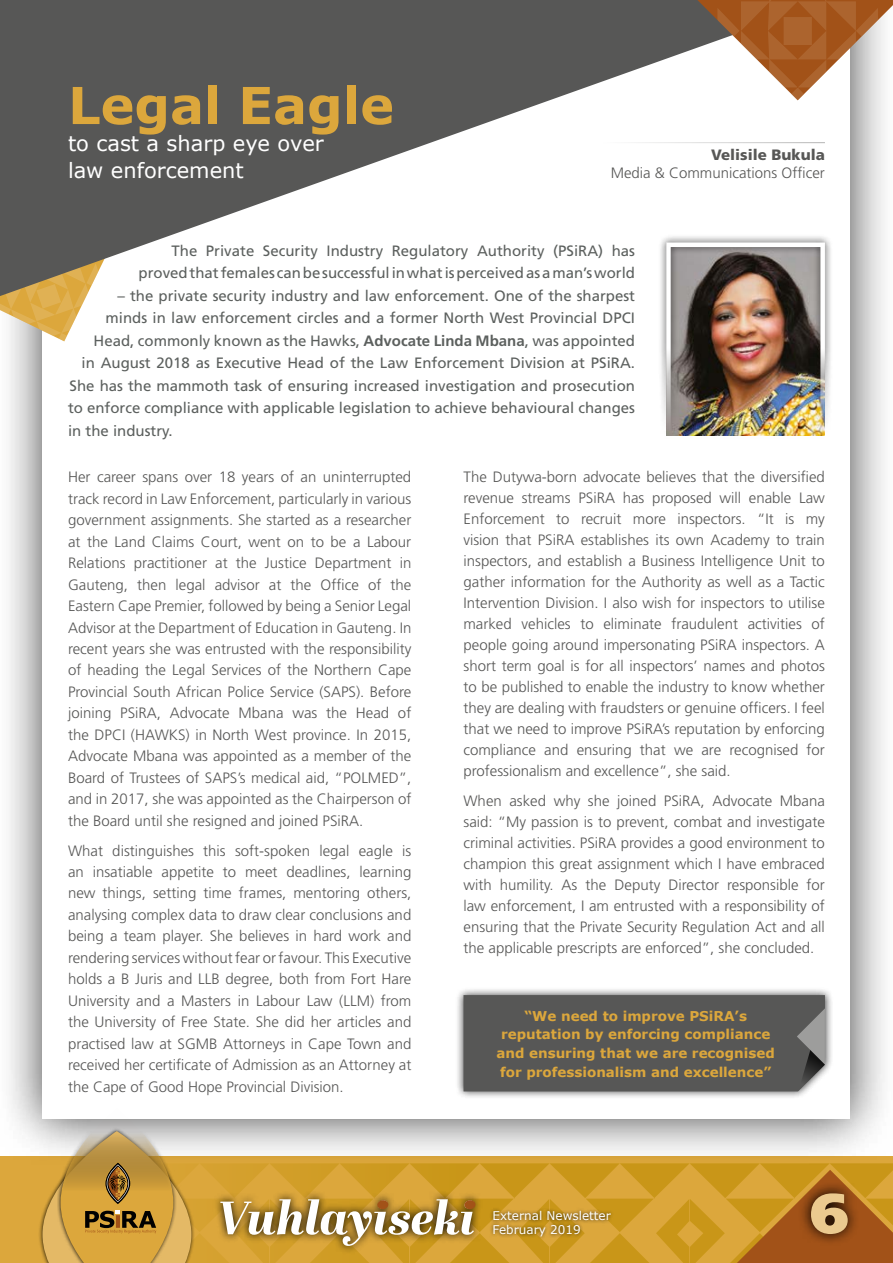
<style>
.page{position:relative;width:893px;height:1263px;background:#fff}
.page>*{position:absolute;margin:0;border:0;box-sizing:border-box;transform-origin:0 0}
.t1{font:900 56.25px "Frutiger";color:#ebca8f}
.t2{font:700 51px "Verdana";color:#dca73c}
.t3{font:21px/27px "Verdana";color:#fff}
.t4{font:300 15px/21.5px "Frutiger";color:#575756;text-align:justify}
.t5{font:15px/22.5px "Frutiger";color:#5c605e;text-align:right}
.t6{font:900 15px "Frutiger";color:#575756}
.t7{font:700 13.5px/18.8px "Verdana";color:#dca73c;text-align:center}
.t8{font:12px/13.5px "Verdana";color:#fff}
.s1{font-weight:700}
</style>
<div class="page">
<svg style="left:0;top:1166px;width:893px;height:97px;background:#d4a02e"></svg>
<div style="left:0;top:0;width:893px;height:1166px;background:#000;opacity:.75"></div>
<div style="left:43px;top:0;width:807px;height:1118px;background:#fff"></div>
<svg style="left:660px;top:1170px;width:233px;height:93px;background:#c68b25"></svg>
<svg style="left:798px;top:1180px;width:63px;height:66px;background:#7e4513"></svg>
<div style="left:38px;top:1127px;width:158px;height:136px;background:#000;opacity:.75"></div>
<svg style="left:43px;top:1118px;width:148px;height:145px;background:#c7a35d"></svg>
<div style="left:490px;top:1207px;width:125px;height:33px;background:#000;opacity:.75"></div>
<svg style="left:212px;top:1190px;width:270px;height:64px;background:#d29f31"></svg>
<svg style="left:220px;top:1199px;width:254px;height:47px"></svg>
<div style="left:377px;top:1200px;width:12px;height:9px;background:#a25218;border-radius:50%"></div>
<div style="left:464px;top:1200px;width:12px;height:9px;background:#a25218;border-radius:50%"></div>
<svg style="left:0;top:296px;width:87px;height:45px"></svg>
<svg style="left:0;top:0;width:825px;height:296px;fill:#575756"></svg>
<div style="left:658px;top:234px;width:175px;height:205px;background:#000;opacity:.75"></div>
<div style="left:666px;top:243px;width:159px;height:193px;border:4px solid #fff"></div>
<svg style="left:697px;top:0;width:196px;height:100px"></svg>
<hr style="left:600px;top:142px;width:225px;height:1px;background:#fff">
<div style="left:455px;top:987px;width:378px;height:113px;background:#000;opacity:.75"></div>
<div style="left:463px;top:995px;width:362px;height:96px;background:#575756"></div>
<h2 class="t2" style="left:68px;top:72px;width:327px">Legal Eagle</h2>
<h3 class="t3" style="left:68px;top:130px;width:257px">to cast a sharp eye over law enforcement</h3>
<p class="t6" style="left:711px;top:146px;width:115px">Velisile Bukula</p>
<p class="t4" style="left:611px;top:162px;width:216px">Media &amp; Communications Officer</p>
<p class="t5" style="left:139px;top:239px;width:498px">The Private Security Industry Regulatory Authority (PSiRA) has proved that females can be successful in what is perceived as a man’s world</p>
<p class="t5" style="left:118px;top:284px;width:519px">– the private security industry and law enforcement. One of the sharpest</p>
<p class="t5" style="left:106px;top:306px;width:531px">minds in law enforcement circles and a former North West Provincial DPCI</p>
<p class="t5" style="left:94px;top:329px;width:543px">Head, commonly known as the Hawks, <span class="s1">Advocate Linda Mbana</span>, was appointed</p>
<p class="t5" style="left:82px;top:351px;width:555px">in August 2018 as Executive Head of the Law Enforcement Division at PSiRA.</p>
<p class="t5" style="left:70px;top:374px;width:567px">She has the mammoth task of ensuring increased investigation and prosecution</p>
<p class="t5" style="left:68px;top:396px;width:568px">to enforce compliance with applicable legislation to achieve behavioural changes</p>
<p class="t5" style="left:68px;top:419px;width:106px">in the industry.</p>
<p class="t4" style="left:68px;top:466px;width:345px">Her career spans over 18 years of an uninterrupted track record in Law Enforcement, particularly in various government assignments. She started as a researcher at the Land Claims Court, went on to be a Labour Relations practitioner at the Justice Department in Gauteng, then legal advisor at the Office of the Eastern Cape Premier, followed by being a Senior Legal Advisor at the Department of Education in Gauteng. In recent years she was entrusted with the responsibility of heading the Legal Services of the Northern Cape Provincial South African Police Service (SAPS). Before joining PSiRA, Advocate Mbana was the Head of the DPCI (HAWKS) in North West province. In 2015, Advocate Mbana was appointed as a member of the Board of Trustees of SAPS’s medical aid, “POLMED”, and in 2017, she was appointed as the Chairperson of the Board until she resigned and joined PSiRA.</p>
<p class="t4" style="left:68px;top:840px;width:345px">What distinguishes this soft-spoken legal eagle is an insatiable appetite to meet deadlines, learning new things, setting time frames, mentoring others, analysing complex data to draw clear conclusions and being a team player. She believes in hard work and rendering services without fear or favour. This Executive holds a B Juris and LLB degree, both from Fort Hare University and a Masters in Labour Law (LLM) from the University of Free State. She did her articles and practised law at SGMB Attorneys in Cape Town and received her certificate of Admission as an Attorney at the Cape of Good Hope Provincial Division.</p>
<p class="t4" style="left:463px;top:467px;width:363px;line-height:21px">The Dutywa-born advocate believes that the diversified revenue streams PSiRA has proposed will enable Law Enforcement to recruit more inspectors. “It is my vision that PSiRA establishes its own Academy to train inspectors, and establish a Business Intelligence Unit to gather information for the Authority as well as a Tactic Intervention Division. I also wish for inspectors to utilise marked vehicles to eliminate fraudulent activities of people going around impersonating PSiRA inspectors. A short term goal is for all inspectors’ names and photos to be published to enable the industry to know whether they are dealing with fraudsters or genuine officers. I feel that we need to improve PSiRA’s reputation by enforcing compliance and ensuring that we are recognised for professionalism and excellence”, she said.</p>
<p class="t4" style="left:463px;top:790px;width:363px;line-height:21px">When asked why she joined PSiRA, Advocate Mbana said: “My passion is to prevent, combat and investigate criminal activities. PSiRA provides a good environment to champion this great assignment which I have embraced with humility. As the Deputy Director responsible for law enforcement, I am entrusted with a responsibility of ensuring that the Private Security Regulation Act and all the applicable prescripts are enforced”, she concluded.</p>
<p class="t7" style="left:496px;top:1006px;width:280px">“We need to improve PSiRA’s reputation by enforcing compliance and ensuring that we are recognised for professionalism and excellence”</p>
<p class="t8" style="left:493px;top:1209px;width:120px">External Newsletter<br>February 2019</p>
<h1 class="t1" style="left:810px;top:1179px;width:40px">6</h1>
</div>
